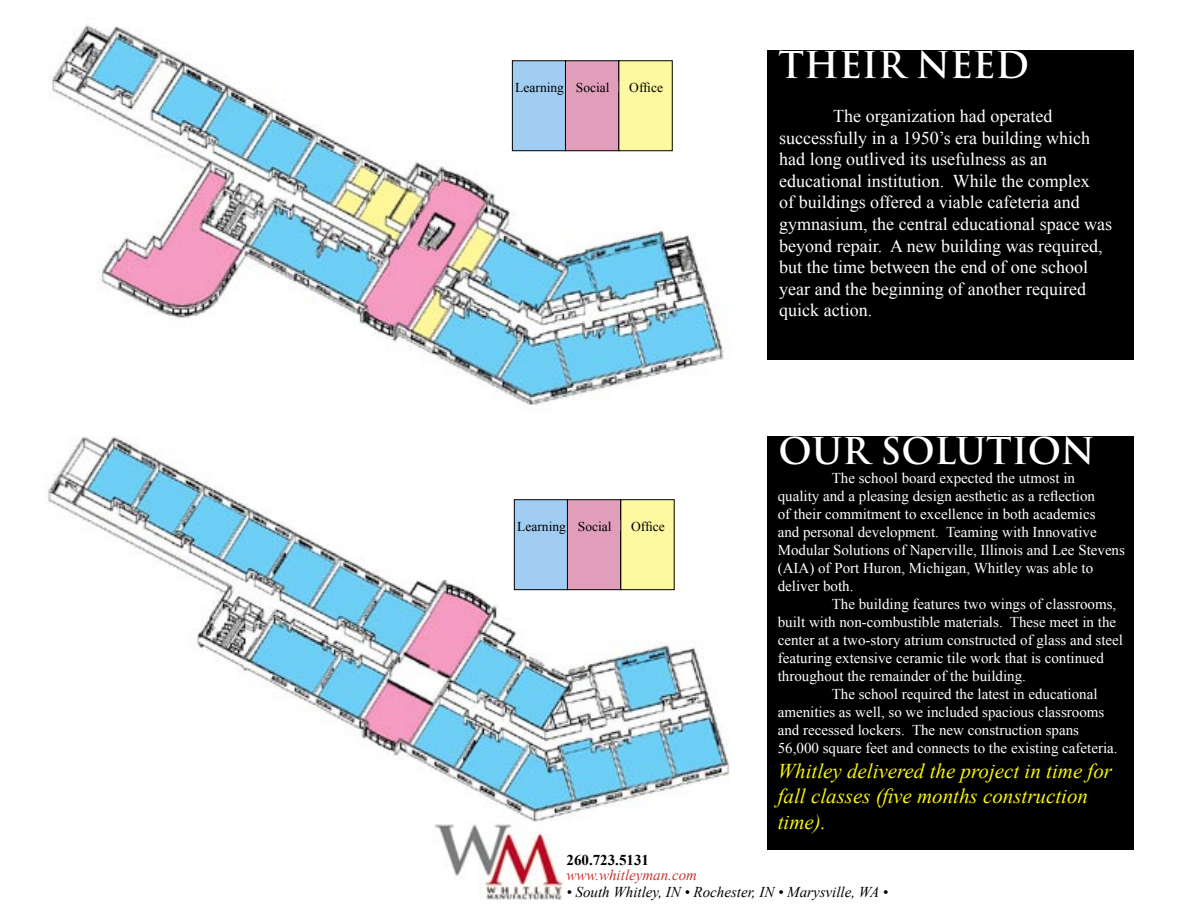
<style>
.page{position:relative;width:1188px;height:918px;background:#fff}
.page>*{position:absolute;margin:0;border:0;box-sizing:border-box;transform-origin:0 0}
.t1{font:700 36px "Trajan Pro";color:#fff}
.t2{font:italic 21px/25.2px "Times New Roman";color:#f7f410}
.t3{font:18px/21.6px "Times New Roman";color:#fff}
.t4{font:15px/18px "Times New Roman";color:#fff}
.t5{font:italic 15px "Times New Roman";color:#000}
.t6{font:italic 15px "Times New Roman";color:#c43935}
.t7{font:700 15px "Times New Roman";color:#000}
.t8{font:13.5px "Times New Roman";color:#000}
</style>
<div class="page">
<img style="left:44px;top:436px;width:686px;height:386px">
<div style="left:768px;top:50px;width:366px;height:310px;background:#000"></div>
<div style="left:768px;top:436px;width:366px;height:414px;background:#000"></div>
<img style="left:434px;top:824px;width:130px;height:76px">
<img style="left:50px;top:25px;width:674px;height:380px">
<div style="left:512px;top:61px;width:54px;height:90px;background:#a1cdf2"></div>
<div style="left:512px;top:61px;width:54px;height:90px;border:1px solid #000"></div>
<div style="left:565px;top:61px;width:54px;height:90px;background:#e09eba"></div>
<div style="left:565px;top:61px;width:54px;height:90px;border:1px solid #000"></div>
<div style="left:567px;top:81px;width:52px;height:11px;background:#e09eba"></div>
<div style="left:619px;top:61px;width:53px;height:90px;background:#fdf9a0"></div>
<div style="left:514px;top:500px;width:54px;height:90px;background:#a1cdf2"></div>
<div style="left:514px;top:500px;width:54px;height:90px;border:1px solid #000"></div>
<div style="left:567px;top:500px;width:54px;height:90px;background:#e09eba"></div>
<div style="left:567px;top:500px;width:54px;height:90px;border:1px solid #000"></div>
<div style="left:569px;top:520px;width:52px;height:11px;background:#e09eba"></div>
<div style="left:621px;top:500px;width:53px;height:90px;background:#fdf9a0"></div>
<p class="t8" style="left:515px;top:79px;width:50px">Learning</p>
<p class="t8" style="left:576px;top:79px;width:35px">Social</p>
<p class="t8" style="left:629px;top:79px;width:35px">Office</p>
<p class="t8" style="left:517px;top:518px;width:50px">Learning</p>
<p class="t8" style="left:578px;top:518px;width:35px">Social</p>
<p class="t8" style="left:631px;top:518px;width:35px">Office</p>
<p class="t7" style="left:566px;top:850px;width:84px">260.723.5131</p>
<p class="t6" style="left:566px;top:865px;width:132px">www.whitleyman.com</p>
<p class="t1" style="left:778px;top:42px;width:252px">THEIR NEED</p>
<p class="t3" style="left:779px;top:105px;width:334px;text-indent:54px">The organization had operated successfully in a 1950’s era building which had long outlived its usefulness as an educational institution. While the complex<br>of buildings offered a viable cafeteria and gymnasium, the central educational space was beyond repair. A new building was required, but the time between the end of one school year and the beginning of another required quick action.</p>
<p class="t1" style="left:778px;top:428px;width:318px">OUR SOLUTION</p>
<p class="t4" style="left:778px;top:469px;width:349px;text-indent:54px">The school board expected the utmost in<br>quality and a pleasing design aesthetic as a reflection<br>of their commitment to excellence in both academics<br>and personal development. Teaming with Innovative Modular Solutions of Naperville, Illinois and Lee Stevens (AIA) of Port Huron, Michigan, Whitley was able to deliver both.</p>
<p class="t4" style="left:778px;top:595px;width:347px;text-indent:54px">The building features two wings of classrooms, built with non-combustible materials. These meet in the center at a two-story atrium constructed of glass and steel featuring extensive ceramic tile work that is continued throughout the remainder of the building.</p>
<p class="t4" style="left:778px;top:685px;width:341px;text-indent:54px">The school required the latest in educational amenities as well, so we included spacious classrooms and recessed lockers. The new construction spans 56,000 square feet and connects to the existing cafeteria.</p>
<p class="t2" style="left:778px;top:758px;width:336px">Whitley delivered the project in time for fall classes (five months construction time).</p>
<p class="t5" style="left:566px;top:882px;width:323px">• South Whitley, IN • Rochester, IN • Marysville, WA •</p>
</div>
